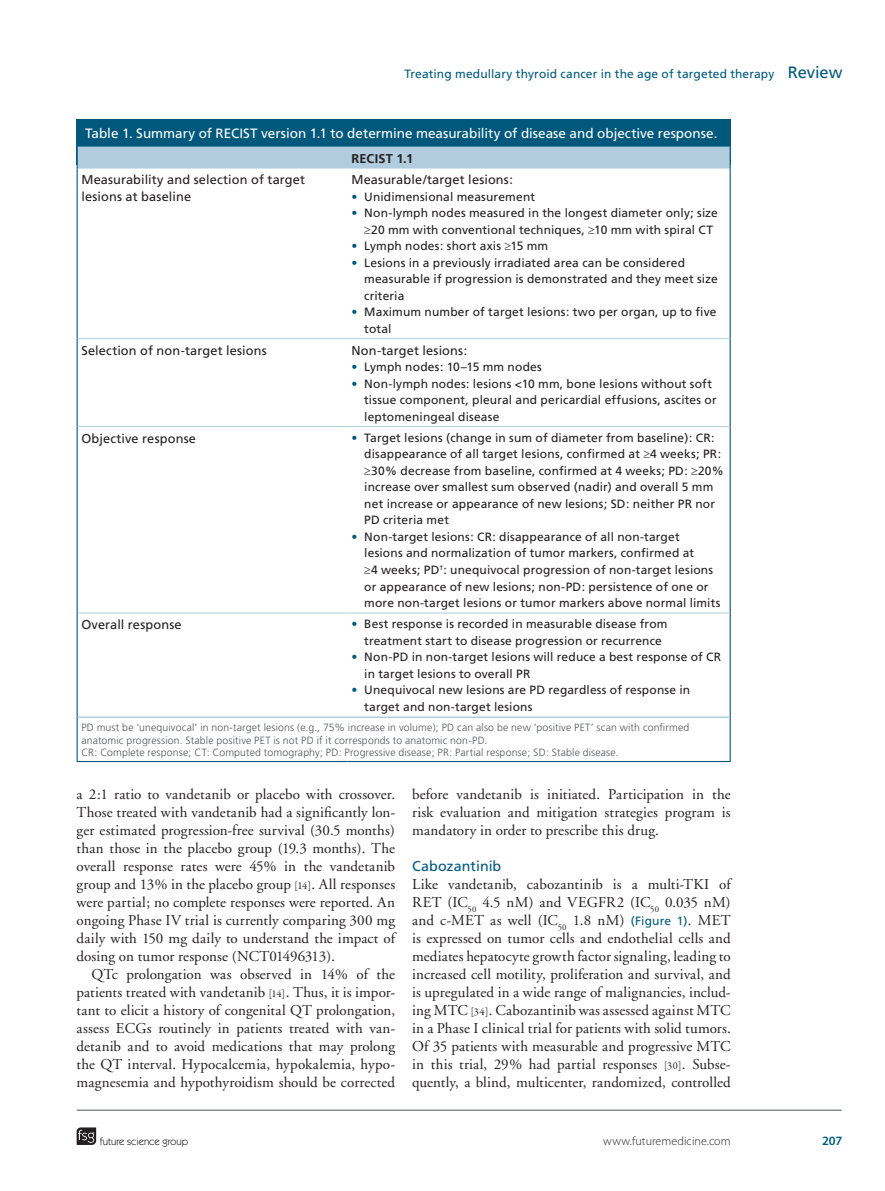
<style>
.page{position:relative;width:885px;height:1191px;background:#fff}
.page>*{position:absolute;margin:0;border:0;box-sizing:border-box;transform-origin:0 0}
.t1{font:15px/18px "Adobe Garamond";letter-spacing:.005em;color:#231f20;text-align:justify}
.t2{font:14.25px "Frutiger";letter-spacing:.005em;color:#00597c}
.t3{font:13.5px "Frutiger";color:#fff}
.t4{font:12.75px/16.5px "Frutiger";letter-spacing:.01em;color:#231f20}
.t5{font:700 12.75px "Frutiger";letter-spacing:.015em;color:#231f20}
.t6{font:600 12.75px "Myriad Pro";color:#00597c}
.t7{font:12px/16.5px "Frutiger";letter-spacing:.015em;color:#231f20}
.t8{font:12px "Frutiger";letter-spacing:.01em;color:#00597c}
.t9{font:300 12px "Myriad Pro";letter-spacing:.005em;color:#231f20}
.t10{font:300 10.5px/12px "Frutiger";letter-spacing:.015em;color:#52555a}
.t11{font:10.5px "Itc Kabel";color:#231f20}
.s1{font-size:16.5px}
.s2{color:#00597c}
.s3{font-family:"Garamond Premr Pro";font-size:10.5px}
.s4{font-family:"Frutiger";font-size:12px;color:#00597c}
</style>
<div class="page">
<svg style="left:77px;top:1127px;width:19px;height:18px"></svg>
<hr style="left:77px;top:1109px;width:764px;height:1px;background:#52555a">
<div style="left:77px;top:119px;width:653px;height:46px;background:#00597c"></div>
<hr style="left:77px;top:168px;width:1px;height:171px;background:#00597c">
<hr style="left:729px;top:168px;width:1px;height:171px;background:#00597c">
<hr style="left:77px;top:339px;width:1px;height:87px;background:#00597c">
<hr style="left:729px;top:339px;width:1px;height:87px;background:#00597c">
<hr style="left:77px;top:426px;width:1px;height:187px;background:#00597c">
<hr style="left:729px;top:426px;width:1px;height:187px;background:#00597c">
<hr style="left:77px;top:613px;width:1px;height:104px;background:#00597c">
<hr style="left:729px;top:613px;width:1px;height:104px;background:#00597c">
<hr style="left:77px;top:717px;width:1px;height:44px;background:#00597c">
<hr style="left:729px;top:717px;width:1px;height:44px;background:#00597c">
<hr style="left:77px;top:761px;width:270px;height:1px;background:#00597c">
<hr style="left:347px;top:761px;width:383px;height:1px;background:#00597c">
<hr style="left:78px;top:338px;width:269px;height:1px;background:#b1ccdc">
<hr style="left:347px;top:338px;width:382px;height:1px;background:#b1ccdc">
<hr style="left:78px;top:426px;width:269px;height:1px;background:#b1ccdc">
<hr style="left:347px;top:426px;width:382px;height:1px;background:#b1ccdc">
<hr style="left:78px;top:612px;width:269px;height:1px;background:#b1ccdc">
<hr style="left:347px;top:612px;width:382px;height:1px;background:#b1ccdc">
<div style="left:77px;top:147px;width:653px;height:21px;background:#b1ccdc"></div>
<hr style="left:78px;top:716px;width:269px;height:2px;background:#b1ccdc">
<hr style="left:347px;top:716px;width:382px;height:2px;background:#b1ccdc">
<p class="t8" style="left:404px;top:67px;width:439px">Treating medullary thyroid cancer in the age of targeted therapy <span class="s1">Review</span></p>
<p class="t3" style="left:85px;top:125px;width:633px">Table 1. Summary of RECIST version 1.1 to determine measurability of disease and objective response.</p>
<p class="t5" style="left:351px;top:151px;width:63px">RECIST 1.1</p>
<p class="t4" style="left:81px;top:171px;width:225px">Measurability and selection of target lesions at baseline</p>
<p class="t4" style="left:351px;top:171px;width:163px">Measurable/target lesions:</p>
<p class="t7" style="left:351px;top:188px;width:185px"><span class="s2">•</span> Unidimensional measurement</p>
<p class="t7" style="left:364px;top:205px;width:355px;text-indent:-13px"><span class="s2">•</span> Non-lymph nodes measured in the longest diameter only; size ≥20 mm with conventional techniques, ≥10 mm with spiral CT</p>
<p class="t7" style="left:351px;top:238px;width:198px"><span class="s2">•</span> Lymph nodes: short axis ≥15 mm</p>
<p class="t7" style="left:364px;top:254px;width:355px;text-indent:-13px"><span class="s2">•</span> Lesions in a previously irradiated area can be considered measurable if progression is demonstrated and they meet size criteria</p>
<p class="t7" style="left:364px;top:304px;width:353px;text-indent:-13px"><span class="s2">•</span> Maximum number of target lesions: two per organ, up to five total</p>
<p class="t4" style="left:81px;top:342px;width:187px">Selection of non-target lesions</p>
<p class="t4" style="left:351px;top:342px;width:117px">Non-target lesions:</p>
<p class="t7" style="left:351px;top:358px;width:192px"><span class="s2">•</span> Lymph nodes: 10–15 mm nodes</p>
<p class="t7" style="left:364px;top:375px;width:354px;text-indent:-13px"><span class="s2">•</span> Non-lymph nodes: lesions &lt;10 mm, bone lesions without soft tissue component, pleural and pericardial effusions, ascites or leptomeningeal disease</p>
<p class="t4" style="left:81px;top:430px;width:116px">Objective response</p>
<p class="t7" style="left:364px;top:429px;width:361px;text-indent:-13px"><span class="s2">•</span> Target lesions (change in sum of diameter from baseline): CR: disappearance of all target lesions, confirmed at ≥4 weeks; PR: ≥30% decrease from baseline, confirmed at 4 weeks; PD: ≥20% increase over smallest sum observed (nadir) and overall 5 mm net increase or appearance of new lesions; SD: neither PR nor PD criteria met</p>
<p class="t7" style="left:364px;top:528px;width:357px;text-indent:-13px"><span class="s2">•</span> Non-target lesions: CR: disappearance of all non-target lesions and normalization of tumor markers, confirmed at<br>≥4 weeks; PD<sup>†</sup>: unequivocal progression of non-target lesions or appearance of new lesions; non-PD: persistence of one or more non-target lesions or tumor markers above normal limits</p>
<p class="t4" style="left:81px;top:616px;width:102px">Overall response</p>
<p class="t7" style="left:351px;top:616px;width:317px;text-align:center"><span class="s2">•</span> Best response is recorded in measurable disease from treatment start to disease progression or recurrence</p>
<p class="t7" style="left:364px;top:649px;width:358px;text-indent:-13px"><span class="s2">•</span> Non-PD in non-target lesions will reduce a best response of CR in target lesions to overall PR</p>
<p class="t7" style="left:364px;top:682px;width:327px;text-indent:-13px"><span class="s2">•</span> Unequivocal new lesions are PD regardless of response in target and non-target lesions</p>
<p class="t10" style="left:81px;top:722px;width:609px">PD must be ‘unequivocal’ in non-target lesions (e.g., 75% increase in volume); PD can also be new ‘positive PET’ scan with confirmed anatomic progression. Stable positive PET is not PD if it corresponds to anatomic non-PD.<br>CR: Complete response; CT: Computed tomography; PD: Progressive disease; PR: Partial response; SD: Stable disease.</p>
<p class="t1" style="left:77px;top:785px;width:320px">a 2:1 ratio to vandetanib or placebo with crossover.<br>Those treated with vandetanib had a significantly lon&shy;ger estimated progression-free survival (30.5 months) than those in the placebo group (19.3 months). The overall response rates were 45% in the vandetanib group and 13% in the placebo group <span class="s3">[14]</span>. All responses were partial; no complete responses were reported. An ongoing Phase IV trial is currently comparing 300 mg daily with 150 mg daily to understand the impact of dosing on tumor response (NCT01496313).</p>
<p class="t1" style="left:77px;top:965px;width:320px;text-indent:15px">QTc prolongation was observed in 14% of the patients treated with vandetanib <span class="s3">[14]</span>. Thus, it is impor&shy;tant to elicit a history of congenital QT prolongation, assess ECGs routinely in patients treated with van&shy;detanib and to avoid medications that may prolong the QT interval. Hypocalcemia, hypokalemia, hypo&shy;magnesemia and hypothyroidism should be corrected</p>
<p class="t1" style="left:412px;top:785px;width:320px">before vandetanib is initiated. Participation in the risk evaluation and mitigation strategies program is mandatory in order to prescribe this drug.</p>
<p class="t2" style="left:412px;top:857px;width:91px">Cabozantinib</p>
<p class="t1" style="left:412px;top:875px;width:320px">Like vandetanib, cabozantinib is a multi-TKI of RET (IC<sub>50</sub> 4.5 nM) and VEGFR2 (IC<sub>50</sub> 0.035 nM) and c-MET as well (IC<sub>50</sub> 1.8 nM) <span class="s4">(Figure 1)</span>. MET is expressed on tumor cells and endothelial cells and mediates hepatocyte growth factor signaling, leading to increased cell motility, proliferation and survival, and is upregulated in a wide range of malignancies, includ&shy;ing MTC <span class="s3">[34]</span>. Cabozantinib was assessed against MTC in a Phase I clinical trial for patients with solid tumors.<br>Of 35 patients with measurable and progressive MTC in this trial, 29% had partial responses <span class="s3">[30]</span>. Subse&shy;quently, a blind, multicenter, randomized, controlled</p>
<p class="t11" style="left:100px;top:1135px;width:90px">future science group</p>
<p class="t9" style="left:603px;top:1134px;width:129px">www.futuremedicine.com</p>
<p class="t6" style="left:822px;top:1132px;width:22px">207</p>
</div>
